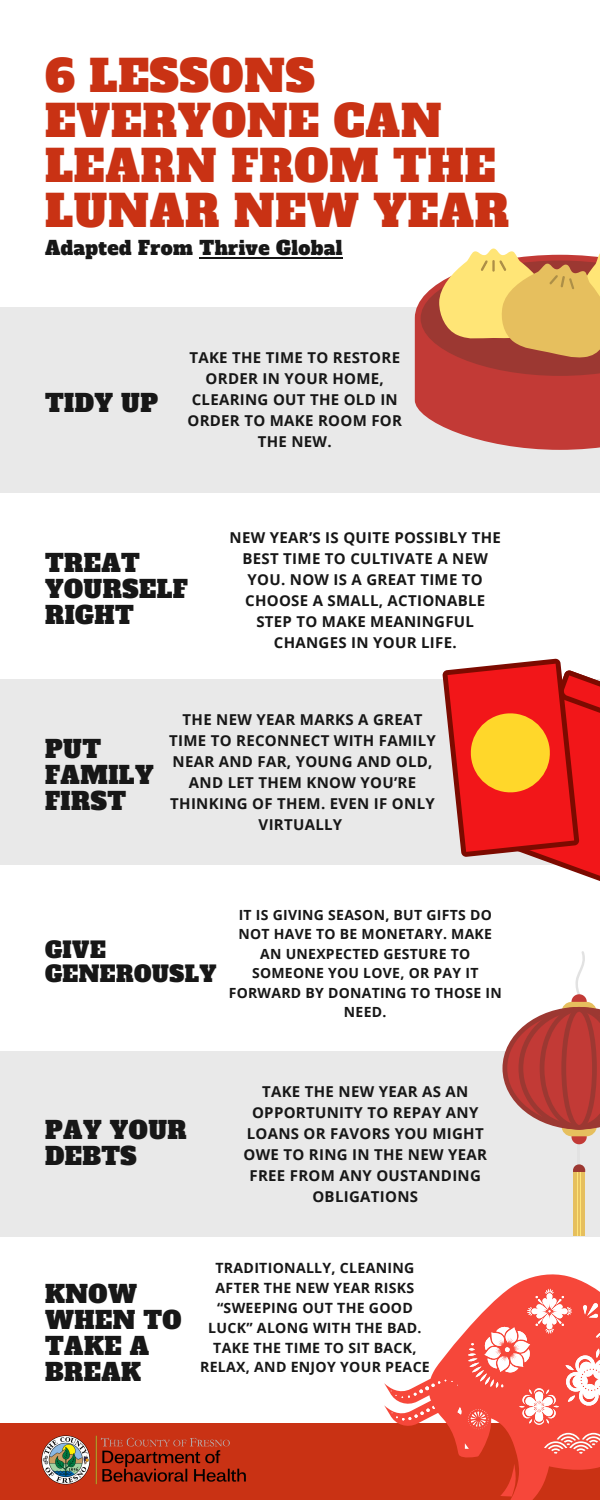
<style>
.page{position:relative;width:600px;height:1500px;background:#fff}
.page>*{position:absolute;margin:0;border:0;box-sizing:border-box;transform-origin:0 0}
.t1{font:43px/45px "Alfa Slab One";letter-spacing:.02em;color:#c93214}
.t2{font:24px/26.2px "Alfa Slab One";letter-spacing:.02em;color:#171717}
.t3{font:22px/24px "Alfa Slab One";letter-spacing:.02em;color:#171717}
.t4{font:19px "Alfa Slab One";letter-spacing:.02em;color:#171717}
.t5{font:700 15px/21px "Open Sans";letter-spacing:.02em;color:#171717;text-align:center}
.t6{font:700 14.1px/19.8px "Open Sans";letter-spacing:.02em;color:#171717;text-align:center}
.t7{font:700 14px/19.5px "Open Sans";letter-spacing:.02em;color:#171717;text-align:center}
</style>
<div class="page">
<div style="left:0;top:307px;width:600px;height:186px;background:#e9e9e9"></div>
<hr style="left:199px;top:257px;width:144px;height:1px;background:#171717">
<div style="left:0;top:679px;width:600px;height:186px;background:#e9e9e9"></div>
<div style="left:0;top:1051px;width:600px;height:186px;background:#e9e9e9"></div>
<div style="left:0;top:1423px;width:600px;height:77px;background:#c93214"></div>
<svg style="left:384px;top:1274px;width:216px;height:226px"></svg>
<svg style="left:391px;top:1289px;width:209px;height:165px"></svg>
<svg style="left:442px;top:659px;width:158px;height:222px"></svg>
<svg style="left:574px;top:1172px;width:10px;height:64px"></svg>
<hr style="left:578px;top:1121px;width:2px;height:43px;background:#e2e2e2">
<hr style="left:584px;top:1171px;width:1px;height:65px;background:#e6bf5e">
<hr style="left:581px;top:1171px;width:1px;height:65px;background:#e6bf5e">
<hr style="left:579px;top:1171px;width:1px;height:65px;background:#e6bf5e">
<hr style="left:573px;top:1171px;width:1px;height:65px;background:#e6bf5e">
<hr style="left:576px;top:1171px;width:1px;height:65px;background:#e6bf5e">
<svg style="left:573px;top:1164px;width:12px;height:8px"></svg>
<svg style="left:502px;top:951px;width:98px;height:193px"></svg>
<svg style="left:415px;top:300px;width:185px;height:150px;background:#c7514d"></svg>
<svg style="left:421px;top:248px;width:179px;height:128px;background:#d9a165"></svg>
<img style="left:41px;top:1435px;width:205px;height:50px">
<p class="t1" style="left:45px;top:54px;width:466px">6 LESSONS<br>EVERYONE CAN<br>LEARN FROM THE<br>LUNAR NEW YEAR</p>
<p class="t4" style="left:45px;top:236px;width:299px">Adapted From Thrive Global</p>
<p class="t2" style="left:45px;top:391px;width:115px">TIDY UP</p>
<p class="t5" style="left:187px;top:347px;width:216px">TAKE THE TIME TO RESTORE<br>ORDER IN YOUR HOME,<br>CLEARING OUT THE OLD IN<br>ORDER TO MAKE ROOM FOR<br>THE NEW.</p>
<p class="t2" style="left:45px;top:550px;width:145px">TREAT<br>YOURSELF<br>RIGHT</p>
<p class="t5" style="left:230px;top:527px;width:273px">NEW YEAR’S IS QUITE POSSIBLY THE<br>BEST TIME TO CULTIVATE A NEW<br>YOU. NOW IS A GREAT TIME TO<br>CHOOSE A SMALL, ACTIONABLE<br>STEP TO MAKE MEANINGFUL<br>CHANGES IN YOUR LIFE.</p>
<p class="t2" style="left:45px;top:736px;width:110px">PUT<br>FAMILY<br>FIRST</p>
<p class="t5" style="left:169px;top:708px;width:268px">THE NEW YEAR MARKS A GREAT<br>TIME TO RECONNECT WITH FAMILY<br>NEAR AND FAR, YOUNG AND OLD,<br>AND LET THEM KNOW YOU’RE<br>THINKING OF THEM. EVEN IF ONLY<br>VIRTUALLY</p>
<p class="t3" style="left:45px;top:938px;width:173px">GIVE<br>GENEROUSLY</p>
<p class="t7" style="left:229px;top:905px;width:275px">IT IS GIVING SEASON, BUT GIFTS DO<br>NOT HAVE TO BE MONETARY. MAKE<br>AN UNEXPECTED GESTURE TO<br>SOMEONE YOU LOVE, OR PAY IT<br>FORWARD BY DONATING TO THOSE IN<br>NEED.</p>
<p class="t2" style="left:45px;top:1117px;width:143px">PAY YOUR<br>DEBTS</p>
<p class="t5" style="left:244px;top:1080px;width:245px">TAKE THE NEW YEAR AS AN<br>OPPORTUNITY TO REPAY ANY<br>LOANS OR FAVORS YOU MIGHT<br>OWE TO RING IN THE NEW YEAR<br>FREE FROM ANY OUSTANDING<br>OBLIGATIONS</p>
<p class="t2" style="left:45px;top:1281px;width:138px">KNOW<br>WHEN TO<br>TAKE A<br>BREAK</p>
<p class="t6" style="left:200px;top:1258px;width:231px">TRADITIONALLY, CLEANING<br>AFTER THE NEW YEAR RISKS “SWEEPING OUT THE GOOD<br>LUCK” ALONG WITH THE BAD.<br>TAKE THE TIME TO SIT BACK,<br>RELAX, AND ENJOY YOUR PEACE</p>
</div>
